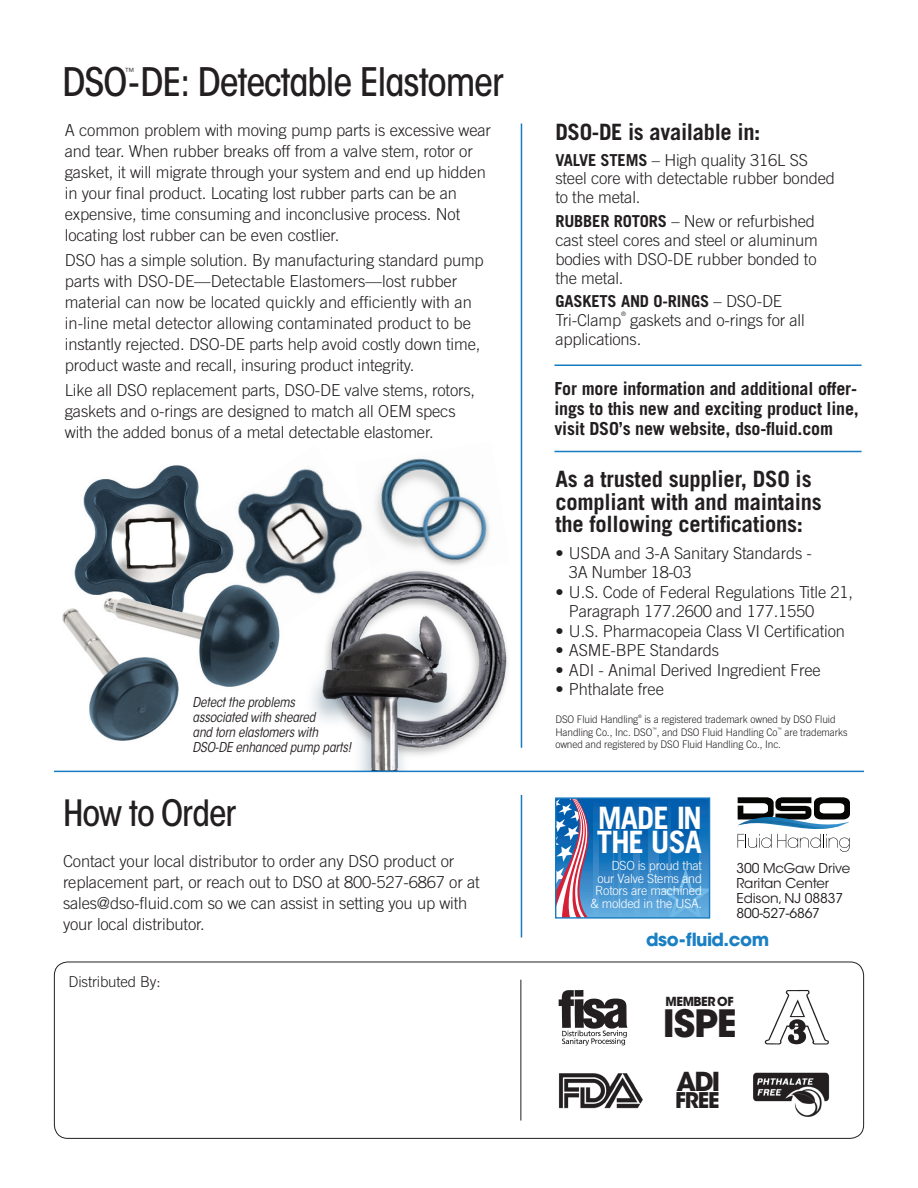
<style>
.page{position:relative;width:918px;height:1188px;background:#fff}
.page>*{position:absolute;margin:0;border:0;box-sizing:border-box;transform-origin:0 0}
.cross_head{font:500 condensed 39px "ITC Avant Garde Std";letter-spacing:-.03em;color:#231f20}
.t1{font:700 37.35px "ITC Avant Garde Std";color:#231f20}
.cross_head-2{font:500 condensed 36px "ITC Avant Garde Std";letter-spacing:-.03em;color:#231f20}
.body{font:700 30.9px/23.9px "Trade Gothic LT Std";letter-spacing:-.03em;color:#fff}
.t2{font:700 25.95px "ITC Avant Garde Std";color:#231f20}
.body-2{font:700 22.5px/22.5px "Trade Gothic LT Std";letter-spacing:-.01em;color:#231f20}
.t3{font:700 21.45px "ITC Avant Garde Std";color:#231f20}
.body-3{font:700 18px/20.2px "Trade Gothic LT Std";letter-spacing:-.01em;color:#231f20;text-align:justify}
.t4{font:700 18px "ITC Avant Garde Std";letter-spacing:-.03em;color:#1b80c3}
.body-4{font:300 16.5px/21px "Trade Gothic LT Std";letter-spacing:-.01em;color:#231f20}
.body-5{font:700 16.5px/19px "Trade Gothic LT Std";letter-spacing:-.01em;color:#231f20}
.body-6{font:300 15px "Trade Gothic LT Std";letter-spacing:-.01em;color:#231f20}
.t5{font:italic condensed 13.5px/15px "ITC Avant Garde Std";letter-spacing:-.01em;color:#231f20}
.t6{font:13.5px "ITC Avant Garde Std";letter-spacing:-.01em;color:#231f20}
.body-7{font:300 12.6px/12.6px "Trade Gothic LT Std";letter-spacing:-.02em;color:#fff;text-align:right}
.t7{font:700 12.45px "ITC Avant Garde Std";letter-spacing:-.03em;color:#231f20}
.body-8{font:300 10.5px/12.3px "Trade Gothic LT Std";letter-spacing:-.01em;color:#231f20;scale:.96 1}
.cross_head-3{font:300 9.9px "Trade Gothic LT Std";color:#231f20}
.body-9{font:300 6.15px "Trade Gothic LT Std";color:#231f20}
.body-10{font:300 4.8px "Trade Gothic LT Std";color:#231f20;scale:.96 1}
.s1{font-weight:700}
.s2{font-weight:300}
</style>
<div class="page">
<img style="left:317px;top:585px;width:192px;height:186px">
<img style="left:83px;top:465px;width:121px;height:79px">
<img style="left:204px;top:469px;width:184px;height:160px">
<hr style="left:521px;top:124px;width:1px;height:624px;background:#177bc1">
<hr style="left:54px;top:771px;width:810px;height:1px;background:#177bc1">
<hr style="left:554px;top:364px;width:308px;height:2px;background:#177bc1">
<hr style="left:554px;top:451px;width:308px;height:1px;background:#177bc1">
<hr style="left:521px;top:795px;width:1px;height:143px;background:#177bc1">
<svg style="left:670px;top:799px;width:5px;height:70px"></svg>
<svg style="left:698px;top:799px;width:10px;height:70px"></svg>
<svg style="left:668px;top:799px;width:2px;height:70px"></svg>
<svg style="left:645px;top:799px;width:3px;height:118px"></svg>
<svg style="left:648px;top:799px;width:12px;height:118px"></svg>
<svg style="left:640px;top:799px;width:5px;height:118px"></svg>
<svg style="left:660px;top:799px;width:8px;height:70px"></svg>
<svg style="left:671px;top:799px;width:2px;height:70px"></svg>
<svg style="left:675px;top:799px;width:23px;height:70px;background:#0865b2"></svg>
<svg style="left:658px;top:869px;width:50px;height:48px;background:#519dd5"></svg>
<svg style="left:596px;top:799px;width:44px;height:118px;background:#2d82c4"></svg>
<svg style="left:622px;top:799px;width:10px;height:118px"></svg>
<svg style="left:614px;top:799px;width:3px;height:118px"></svg>
<svg style="left:599px;top:799px;width:14px;height:118px;background:#2278be"></svg>
<svg style="left:557px;top:799px;width:39px;height:118px"></svg>
<div style="left:555px;top:797px;width:155px;height:122px;border:1px solid #177bc1"></div>
<div style="left:54px;top:962px;width:810px;height:177px;border:1px solid #231f20;border-radius:14px"></div>
<img style="left:764px;top:990px;width:65px;height:55px">
<img style="left:558px;top:1073px;width:85px;height:36px">
<img style="left:753px;top:1072px;width:77px;height:45px">
<img style="left:558px;top:990px;width:70px;height:56px">
<hr style="left:520px;top:980px;width:1px;height:141px;background:#231f20">
<svg style="left:737px;top:797px;width:113px;height:55px"></svg>
<img style="left:54px;top:544px;width:263px;height:229px">
<img style="left:354px;top:458px;width:136px;height:127px">
<p class="cross_head" style="left:63px;top:58px;width:442px">DSO-DE: Detectable Elastomer</p>
<p class="cross_head-3" style="left:125px;top:65px;width:11px">™</p>
<p class="body-4" style="left:65px;top:119px;width:428px">A common problem with moving pump parts is excessive wear and tear. When rubber breaks off from a valve stem, rotor or gasket, it will migrate through your system and end up hidden in your final product. Locating lost rubber parts can be an expensive, time consuming and inconclusive process. Not locating lost rubber can be even costlier.</p>
<p class="body-4" style="left:65px;top:249px;width:420px">DSO has a simple solution. By manufacturing standard pump parts with DSO-DE—Detectable Elastomers—lost rubber material can now be located quickly and efficiently with an in-line metal detector allowing contaminated product to be instantly rejected. DSO-DE parts help avoid costly down time, product waste and recall, insuring product integrity.</p>
<p class="body-4" style="left:65px;top:380px;width:412px">Like all DSO replacement parts, DSO-DE valve stems, rotors, gaskets and o-rings are designed to match all OEM specs with the added bonus of a metal detectable elastomer.</p>
<p class="t5" style="left:193px;top:695px;width:160px">Detect the problems associated with sheared<br>and torn elastomers with<br>DSO-DE enhanced pump parts!</p>
<p class="cross_head-2" style="left:63px;top:791px;width:175px">How to Order</p>
<p class="body-4" style="left:63px;top:850px;width:418px">Contact your local distributor to order any DSO product or replacement part, or reach out to DSO at 800-527-6867 or at sales@dso-fluid.com so we can assist in setting you up with your local distributor.</p>
<p class="body-6" style="left:69px;top:973px;width:94px">Distributed By:</p>
<p class="body-2" style="left:555px;top:120px;width:207px">DSO-DE is available in:</p>
<p class="body-4" style="left:555px;top:150px;width:281px;line-height:19px"><span class="s1">VALVE STEMS</span> – High quality 316L SS steel core with detectable rubber bonded to the metal.</p>
<p class="body-4" style="left:555px;top:211px;width:264px;line-height:19px"><span class="s1">RUBBER ROTORS</span> – New or refurbished cast steel cores and steel or aluminum bodies with DSO-DE rubber bonded to the metal.</p>
<p class="body-5" style="left:555px;top:291px;width:228px">GASKETS AND O-RINGS <span class="s2">– DSO-DE<br>Tri-Clamp</span></p>
<p class="body-9" style="left:621px;top:310px;width:6px">®</p>
<p class="body-4" style="left:555px;top:310px;width:251px;line-height:19px;text-indent:75px">gaskets and o-rings for all applications.</p>
<p class="body-3" style="left:554px;top:378px;width:306px">For more information and additional offer&shy;ings to this new and exciting product line, visit DSO’s new website, dso-fluid.com</p>
<p class="body-2" style="left:555px;top:468px;width:268px">As a trusted supplier, DSO is compliant with and maintains the following certifications:</p>
<p class="body-4" style="left:569px;top:543px;width:245px;line-height:19.5px;text-indent:-14px">• USDA and 3-A Sanitary Standards -<br>3A Number 18-03</p>
<p class="body-4" style="left:569px;top:582px;width:286px;line-height:19.5px;text-indent:-14px">• U.S. Code of Federal Regulations Title 21,<br>Paragraph 177.2600 and 177.1550</p>
<p class="body-4" style="left:555px;top:620px;width:291px">• U.S. Pharmacopeia Class VI Certification</p>
<p class="body-4" style="left:555px;top:640px;width:165px">• ASME-BPE Standards</p>
<p class="body-4" style="left:555px;top:659px;width:267px">• ADI - Animal Derived Ingredient Free</p>
<p class="body-4" style="left:555px;top:679px;width:110px">• Phthalate free</p>
<p class="body-8" style="left:555px;top:713px;width:88px">DSO Fluid Handling</p>
<p class="body-10" style="left:638px;top:714px;width:5px">®</p>
<p class="body-8" style="left:555px;top:713px;width:293px;text-indent:89px">is a registered trademark owned by DSO Fluid<br>Handling Co., Inc. DSO , and DSO Fluid Handling Co</p>
<p class="body-10" style="left:652px;top:726px;width:6px">™</p>
<p class="body-10" style="left:777px;top:726px;width:6px">™</p>
<p class="body-8" style="left:784px;top:726px;width:67px">are trademarks</p>
<p class="body-8" style="left:555px;top:738px;width:237px">owned and registered by DSO Fluid Handling Co., Inc.</p>
<p class="body" style="left:597px;top:806px;width:107px">MADE IN<br>THE USA</p>
<p class="body-7" style="left:590px;top:859px;width:113px">DSO is proud that<br>our Valve Stems and<br>Rotors are machined &amp; molded in the USA.</p>
<p class="t6" style="left:736px;top:860px;width:115px">300 McGaw Drive</p>
<p class="t6" style="left:736px;top:875px;width:94px">Raritan Center</p>
<p class="t6" style="left:736px;top:890px;width:108px">Edison, NJ 08837</p>
<p class="t6" style="left:736px;top:905px;width:85px">800-527-6867</p>
<p class="t4" style="left:646px;top:928px;width:125px">dso-fluid.com</p>
<p class="t7" style="left:666px;top:993px;width:70px">MEMBER OF</p>
<p class="t1" style="left:663px;top:999px;width:75px">ISPE</p>
<p class="t2" style="left:677px;top:1064px;width:45px">ADI</p>
<p class="t3" style="left:675px;top:1087px;width:46px">FREE</p>
</div>
